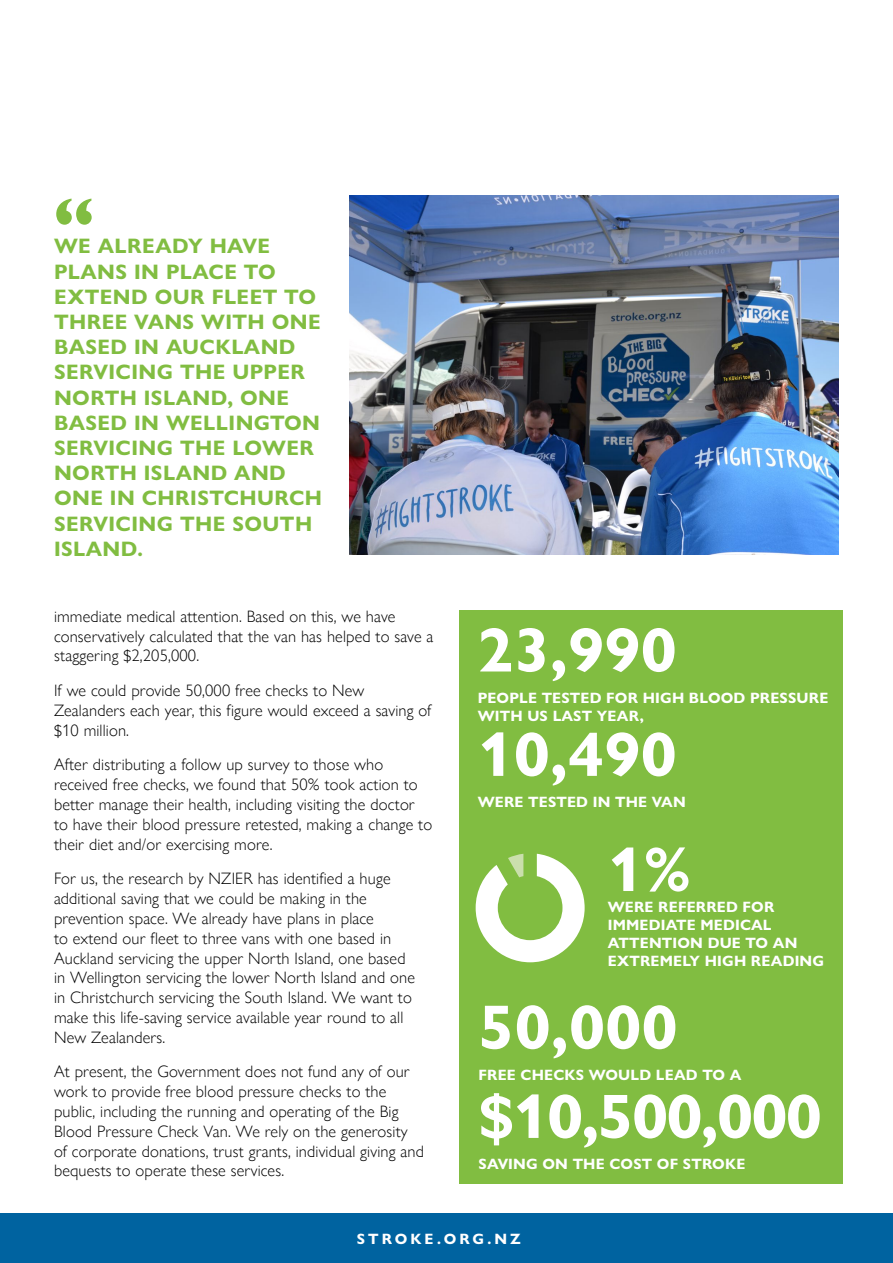
<style>
.page{position:relative;width:893px;height:1263px;background:#fff}
.page>*{position:absolute;margin:0;border:0;box-sizing:border-box;transform-origin:0 0}
.t1{font:700 78px "Gill Sans Nova";color:#81bd41}
.t2{font:700 63px "Gill Sans Nova";letter-spacing:.01em;color:#fff}
.t3{font:700 21px/25.2px "Gill Sans Nova";letter-spacing:.02em;color:#81bd41}
.t4{font:300 16.5px/19.8px "Gill Sans Nova";letter-spacing:.01em;color:#000}
.t5{font:700 15px/18px "Gill Sans Nova";letter-spacing:.01em;color:#fff}
.t6{font:700 15px "Gill Sans Nova";letter-spacing:.2em;color:#fff}
</style>
<div class="page">
<div style="left:0;top:1214px;width:893px;height:49px;background:#0063a0"></div>
<img style="left:350px;top:196px;width:489px;height:358px">
<div style="left:459px;top:610px;width:384px;height:574px;background:#81bd41"></div>
<svg style="left:476px;top:854px;width:109px;height:108px"></svg>
<h1 class="t1" style="left:53px;top:177px;width:42px">“</h1>
<p class="t3" style="left:54px;top:234px;width:270px">WE ALREADY HAVE<br>PLANS IN PLACE TO<br>EXTEND OUR FLEET TO<br>THREE VANS WITH ONE<br>BASED IN AUCKLAND<br>SERVICING THE UPPER<br>NORTH ISLAND, ONE<br>BASED IN WELLINGTON<br>SERVICING THE LOWER<br>NORTH ISLAND AND<br>ONE IN CHRISTCHURCH<br>SERVICING THE SOUTH<br>ISLAND.</p>
<p class="t4" style="left:54px;top:606px;width:381px">immediate medical attention. Based on this, we have conservatively calculated that the van has helped to save a staggering $2,205,000.</p>
<p class="t4" style="left:54px;top:681px;width:379px">If we could provide 50,000 free checks to New<br>Zealanders each year, this figure would exceed a saving of $10 million.</p>
<p class="t4" style="left:54px;top:755px;width:380px">After distributing a follow up survey to those who received free checks, we found that 50% took action to better manage their health, including visiting the doctor to have their blood pressure retested, making a change to their diet and/or exercising more.</p>
<p class="t4" style="left:54px;top:869px;width:362px">For us, the research by NZIER has identified a huge additional saving that we could be making in the prevention space. We already have plans in place<br>to extend our fleet to three vans with one based in Auckland servicing the upper North Island, one based in Wellington servicing the lower North Island and one in Christchurch servicing the South Island. We want to make this life-saving service available year round to all New Zealanders.</p>
<p class="t4" style="left:54px;top:1062px;width:371px">At present, the Government does not fund any of our work to provide free blood pressure checks to the public, including the running and operating of the Big Blood Pressure Check Van. We rely on the generosity of corporate donations, trust grants, individual giving and bequests to operate these services.</p>
<h2 class="t2" style="left:478px;top:611px;width:200px">23,990</h2>
<p class="t5" style="left:478px;top:689px;width:352px">PEOPLE TESTED FOR HIGH BLOOD PRESSURE<br>WITH US LAST YEAR,</p>
<h2 class="t2" style="left:478px;top:715px;width:200px">10,490</h2>
<p class="t5" style="left:478px;top:793px;width:210px">WERE TESTED IN THE VAN</p>
<h2 class="t2" style="left:608px;top:830px;width:84px">1%</h2>
<p class="t5" style="left:608px;top:898px;width:218px">WERE REFERRED FOR<br>IMMEDIATE MEDICAL<br>ATTENTION DUE TO AN<br>EXTREMELY HIGH READING</p>
<h2 class="t2" style="left:479px;top:988px;width:200px">50,000</h2>
<p class="t5" style="left:479px;top:1066px;width:264px">FREE CHECKS WOULD LEAD TO A</p>
<h2 class="t2" style="left:479px;top:1077px;width:345px">$10,500,000</h2>
<p class="t5" style="left:479px;top:1155px;width:268px">SAVING ON THE COST OF STROKE</p>
<p class="t6" style="left:357px;top:1230px;width:165px">STROKE.ORG.NZ</p>
</div>
